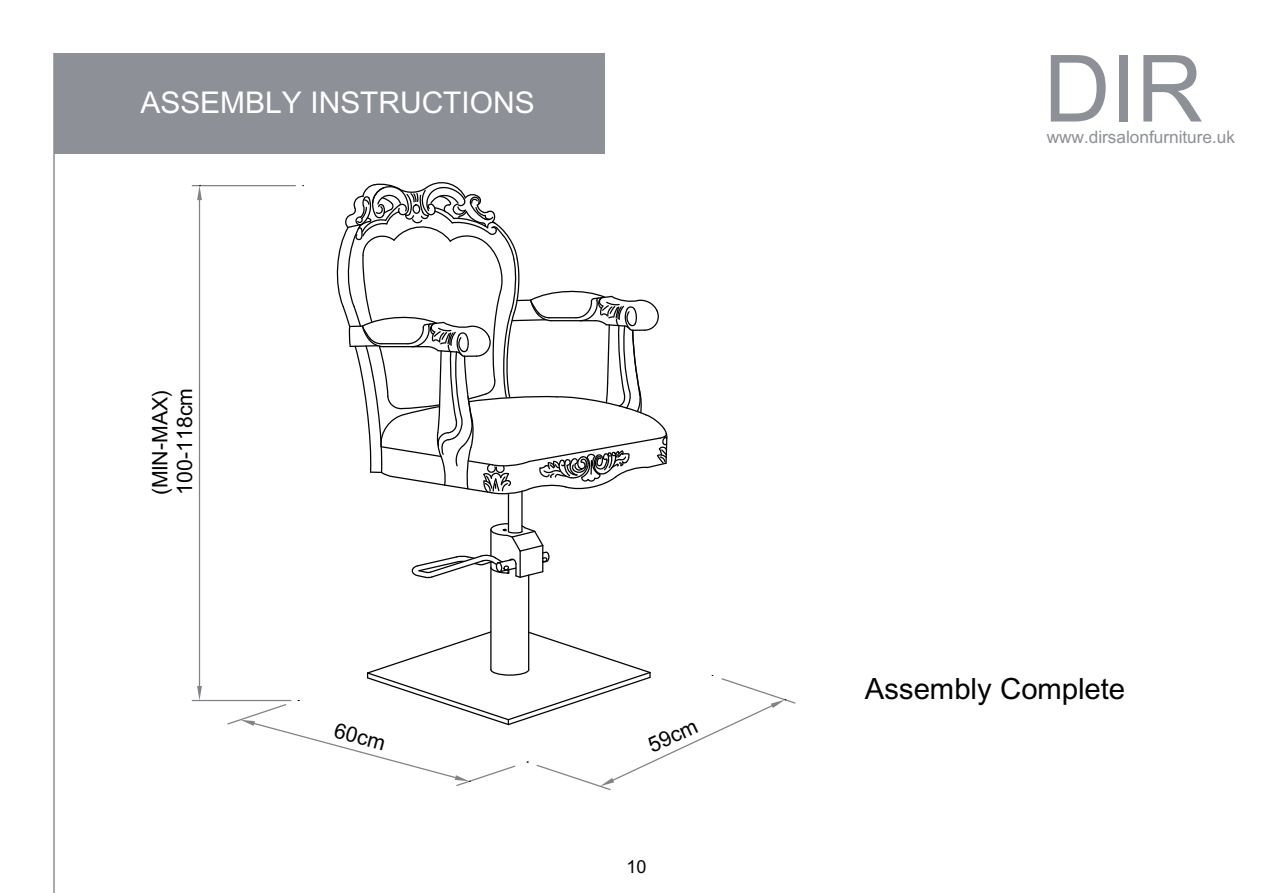
<style>
.page{position:relative;width:1263px;height:893px;background:#fff}
.page>*{position:absolute;margin:0;border:0;box-sizing:border-box;transform-origin:0 0}
.t1{font:93px "+Arial";color:#8e9097}
.t2{font:30px "+Arial";color:#fff}
.t3{font:29.25px "+Arial";color:#030303}
.t4{font:21.3px/24.5px "+Arial";color:#030303}
.t5{font:18px "+Arial";color:#030303}
.t6{font:17.25px "+Arial";color:#8e9097}
</style>
<div class="page">
<div style="left:54px;top:53px;width:551px;height:101px;background:#8e9097"></div>
<hr style="left:53px;top:53px;width:2px;height:840px;background:#8e9097">
<hr style="left:192px;top:700px;width:99px;height:1px;background:#818387">
<hr style="left:192px;top:185px;width:103px;height:1px;background:#818387">
<hr style="left:199px;top:200px;width:1px;height:486px;background:#818387">
<svg style="left:197px;top:686px;width:5px;height:14px"></svg>
<svg style="left:197px;top:185px;width:5px;height:15px"></svg>
<svg style="left:226px;top:601px;width:570px;height:189px"></svg>
<hr style="left:490px;top:562px;width:1px;height:108px;background:#030303">
<hr style="left:528px;top:575px;width:1px;height:94px;background:#030303">
<hr style="left:508px;top:494px;width:1px;height:38px;background:#030303">
<hr style="left:521px;top:491px;width:2px;height:41px;background:#030303">
<svg style="left:411px;top:522px;width:139px;height:57px"></svg>
<svg style="left:336px;top:182px;width:332px;height:313px"></svg>
<h2 class="t2" style="left:141px;top:82px;width:396px">ASSEMBLY INSTRUCTIONS</h2>
<p class="t4" style="left:148px;top:495px;width:109px;rotate:-90deg">(MIN-MAX)<br>100-118cm</p>
<p class="t4" style="left:338px;top:718px;width:54px;rotate:15deg">60cm</p>
<p class="t4" style="left:644px;top:736px;width:54px;rotate:-25deg">59cm</p>
<p class="t5" style="left:626px;top:854px;width:21px">10</p>
<h1 class="t1" style="left:1043px;top:25px;width:161px">DIR</h1>
<p class="t6" style="left:1047px;top:125px;width:190px">www.dirsalonfurniture.uk</p>
<h3 class="t3" style="left:865px;top:669px;width:261px">Assembly Complete</h3>
</div>
